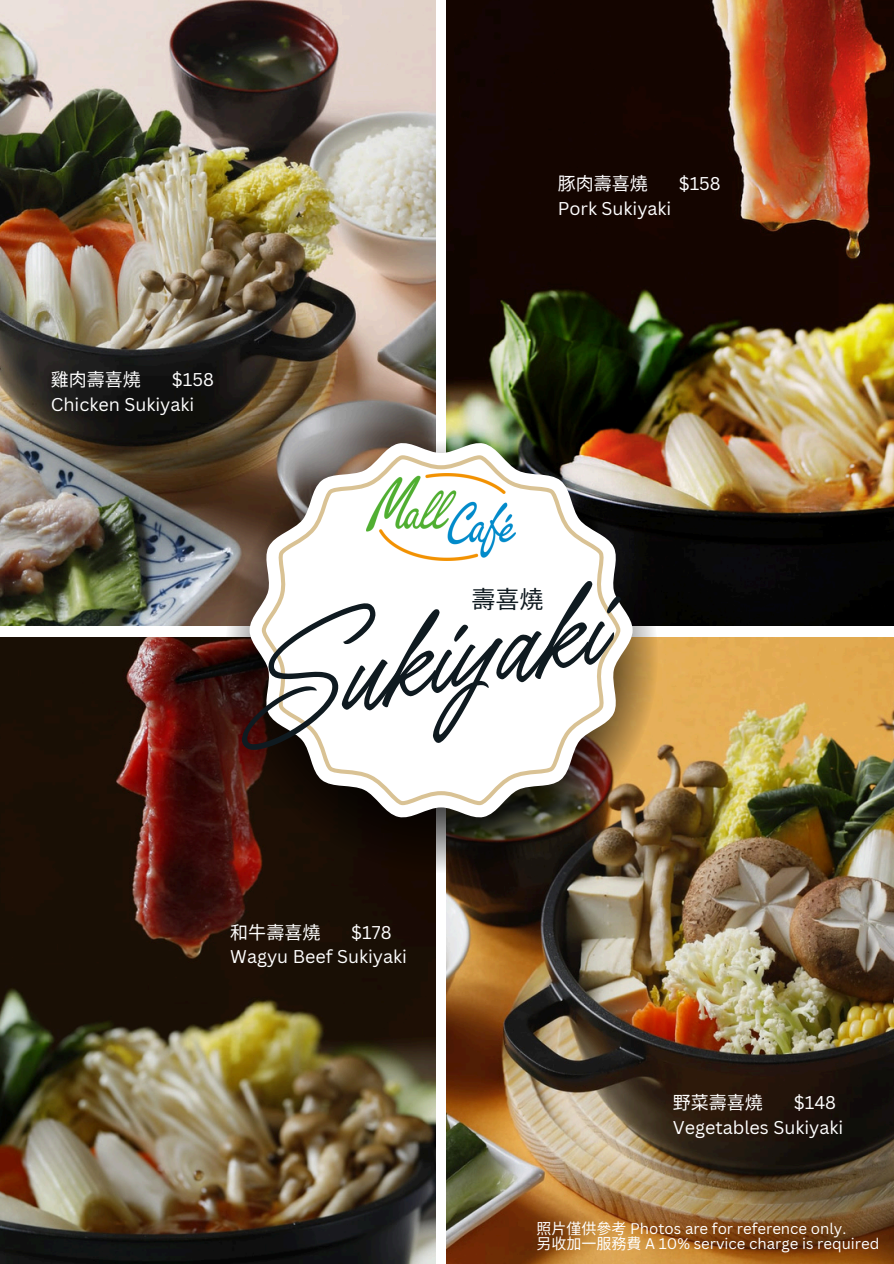
<style>
.page{position:relative;width:894px;height:1264px;background:#fff}
.page>*{position:absolute;margin:0;border:0;box-sizing:border-box;transform-origin:0 0}
.t1{font:103.65px "TY Script";color:#0f1a20}
.t2{font:24px "Noto Sans CJ Ksc";color:#0f1a20}
.t3{font:18px/24.8px "Canva Sans";color:#fff}
.t4{font:18px "Noto Sans CJ Ksc";color:#fff}
.t5{font:15px "Canva Sans";color:#fff}
.s1{font-family:"Noto Sans CJ Ksc"}
</style>
<div class="page">
<img style="left:0;top:0;width:435px;height:626px">
<img style="left:0;top:637px;width:435px;height:626px">
<img style="left:446px;top:637px;width:447px;height:626px">
<img style="left:446px;top:0;width:447px;height:626px">
<img style="left:225px;top:440px;width:432px;height:432px">
<img style="left:249px;top:440px;width:383px;height:379px">
<svg style="left:262px;top:455px;width:358px;height:350px"></svg>
<img style="left:366px;top:473px;width:149px;height:87px">
<h3 class="t4" style="left:51px;top:365px;width:92px">雞肉壽喜燒</h3>
<h3 class="t3" style="left:51px;top:367px;width:164px;text-indent:121px">$158<br>Chicken Sukiyaki</h3>
<h2 class="t4" style="left:557px;top:169px;width:92px">豚肉壽喜燒</h2>
<h2 class="t3" style="left:678px;top:171px;width:44px">$158</h2>
<h2 class="t3" style="left:557px;top:196px;width:115px">Pork Sukiyaki</h2>
<p class="t1" style="left:237px;top:628px;width:358px;rotate:-10deg">Sukiyaki</p>
<p class="t2" style="left:471px;top:579px;width:73px">壽喜燒</p>
<h1 class="t4" style="left:230px;top:917px;width:92px">和牛壽喜燒</h1>
<h1 class="t3" style="left:230px;top:919px;width:178px;text-indent:121px">$178<br>Wagyu Beef Sukiyaki</h1>
<h3 class="t4" style="left:672px;top:1088px;width:92px">野菜壽喜燒</h3>
<h3 class="t3" style="left:672px;top:1089px;width:172px;text-indent:121px">$148<br>Vegetables Sukiyaki</h3>
<p class="t5" style="left:536px;top:1217px;width:311px"><span class="s1">照片僅供參考</span> Photos are for reference only.</p>
<p class="t5" style="left:536px;top:1233px;width:344px"><span class="s1">另收加一服務費</span> A 10% service charge is required</p>
</div>
